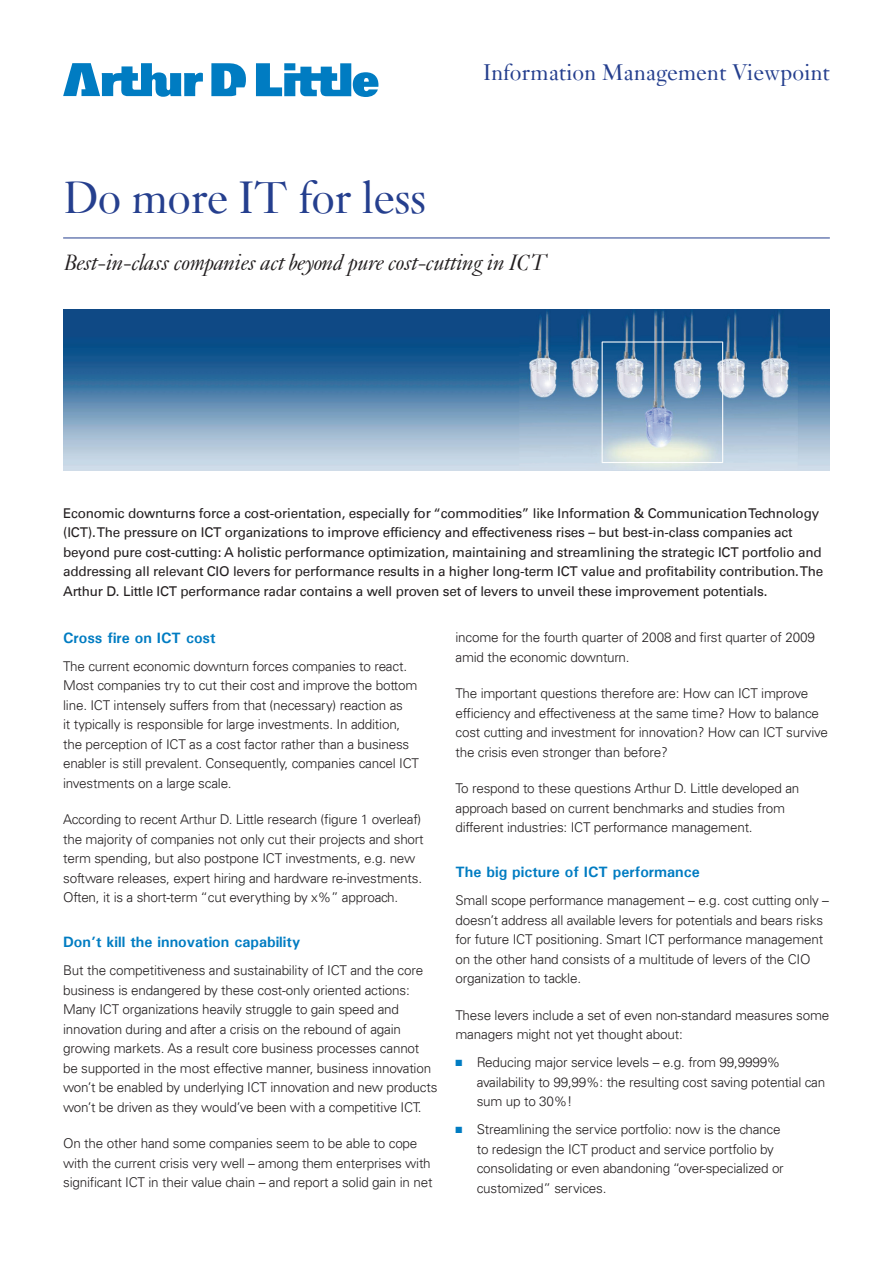
<style>
.page{position:relative;width:893px;height:1263px;background:#fff}
.page>*{position:absolute;margin:0;border:0;box-sizing:border-box;transform-origin:0 0}
.t1{font:48px "Janson";letter-spacing:-.015em;color:#253f8e}
.t2{font:italic 24px "Janson";letter-spacing:-.015em;color:#231f20}
.t3{font:24px "Janson";letter-spacing:-.005em;color:#253f8e}
.t4{font:700 15px "Univers";color:#007cc2}
.t5{font:300 13.5px/19.5px "Univers LT";letter-spacing:-.015em;color:#231f20}
.t6{font:13.5px/19.5px "Univers LT";letter-spacing:-.015em;color:#231f20}
.s1{color:#007cc2}
</style>
<div class="page">
<hr style="left:63px;top:238px;width:767px;height:1px;background:#253f8e">
<img style="left:63px;top:309px;width:767px;height:162px">
<svg style="left:63px;top:63px;width:140px;height:34px"></svg>
<svg style="left:211px;top:63px;width:35px;height:33px"></svg>
<svg style="left:256px;top:63px;width:122px;height:34px"></svg>
<h1 class="t1" style="left:63px;top:169px;width:365px">Do more IT for less</h1>
<h2 class="t3" style="left:483px;top:58px;width:348px">Information Management Viewpoint</h2>
<h2 class="t2" style="left:63px;top:248px;width:484px">Best-in-class companies act beyond pure cost-cutting in ICT</h2>
<p class="t6" style="left:63px;top:503px;width:762px">Economic downturns force a cost-orientation, especially for “commodities” like Information &amp; Communication Technology (ICT). The pressure on ICT organizations to improve efficiency and effectiveness rises – but best-in-class companies act beyond pure cost-cutting: A holistic performance optimization, maintaining and streamlining the strategic ICT portfolio and addressing all relevant CIO levers for performance results in a higher long-term ICT value and profitability contribution. The Arthur D. Little ICT performance radar contains a well proven set of levers to unveil these improvement potentials.</p>
<p class="t4" style="left:63px;top:628px;width:154px">Cross fire on ICT cost</p>
<p class="t5" style="left:63px;top:656px;width:357px">The current economic downturn forces companies to react.<br>Most companies try to cut their cost and improve the bottom line. ICT intensely suffers from that (necessary) reaction as<br>it typically is responsible for large investments. In addition, the perception of ICT as a cost factor rather than a business enabler is still prevalent. Consequently, companies cancel ICT investments on a large scale.</p>
<p class="t5" style="left:63px;top:810px;width:362px">According to recent Arthur D. Little research (figure 1 overleaf) the majority of companies not only cut their projects and short term spending, but also postpone ICT investments, e.g. new software releases, expert hiring and hardware re-investments.<br>Often, it is a short-term “cut everything by x%” approach.</p>
<p class="t4" style="left:63px;top:933px;width:239px">Don’t kill the innovation capability</p>
<p class="t5" style="left:63px;top:961px;width:376px">But the competitiveness and sustainability of ICT and the core business is endangered by these cost-only oriented actions:<br>Many ICT organizations heavily struggle to gain speed and innovation during and after a crisis on the rebound of again growing markets. As a result core business processes cannot be supported in the most effective manner, business innovation won’t be enabled by underlying ICT innovation and new products won’t be driven as they would’ve been with a competitive ICT.</p>
<p class="t5" style="left:63px;top:1134px;width:371px">On the other hand some companies seem to be able to cope with the current crisis very well – among them enterprises with significant ICT in their value chain – and report a solid gain in net</p>
<p class="t5" style="left:455px;top:628px;width:361px">income for the fourth quarter of 2008 and first quarter of 2009 amid the economic downturn.</p>
<p class="t5" style="left:455px;top:684px;width:374px">The important questions therefore are: How can ICT improve efficiency and effectiveness at the same time? How to balance cost cutting and investment for innovation? How can ICT survive the crisis even stronger than before?</p>
<p class="t5" style="left:455px;top:778px;width:345px">To respond to these questions Arthur D. Little developed an approach based on current benchmarks and studies from different industries: ICT performance management.</p>
<p class="t4" style="left:455px;top:862px;width:246px">The big picture of ICT performance</p>
<p class="t5" style="left:455px;top:891px;width:375px">Small scope performance management – e.g. cost cutting only – doesn’t address all available levers for potentials and bears risks for future ICT positioning. Smart ICT performance management on the other hand consists of a multitude of levers of the CIO organization to tackle.</p>
<p class="t5" style="left:455px;top:1005px;width:375px">These levers include a set of even non-standard measures some managers might not yet thought about:</p>
<p class="t5" style="left:477px;top:1053px;width:350px;text-indent:-21px"><span class="s1">■</span> Reducing major service levels – e.g. from 99,9999% availability to 99,99%: the resulting cost saving potential can sum up to 30%!</p>
<p class="t5" style="left:477px;top:1120px;width:309px;text-indent:-21px"><span class="s1">■</span> Streamlining the service portfolio: now is the chance to redesign the ICT product and service portfolio by consolidating or even abandoning “over-specialized or customized” services.</p>
</div>
